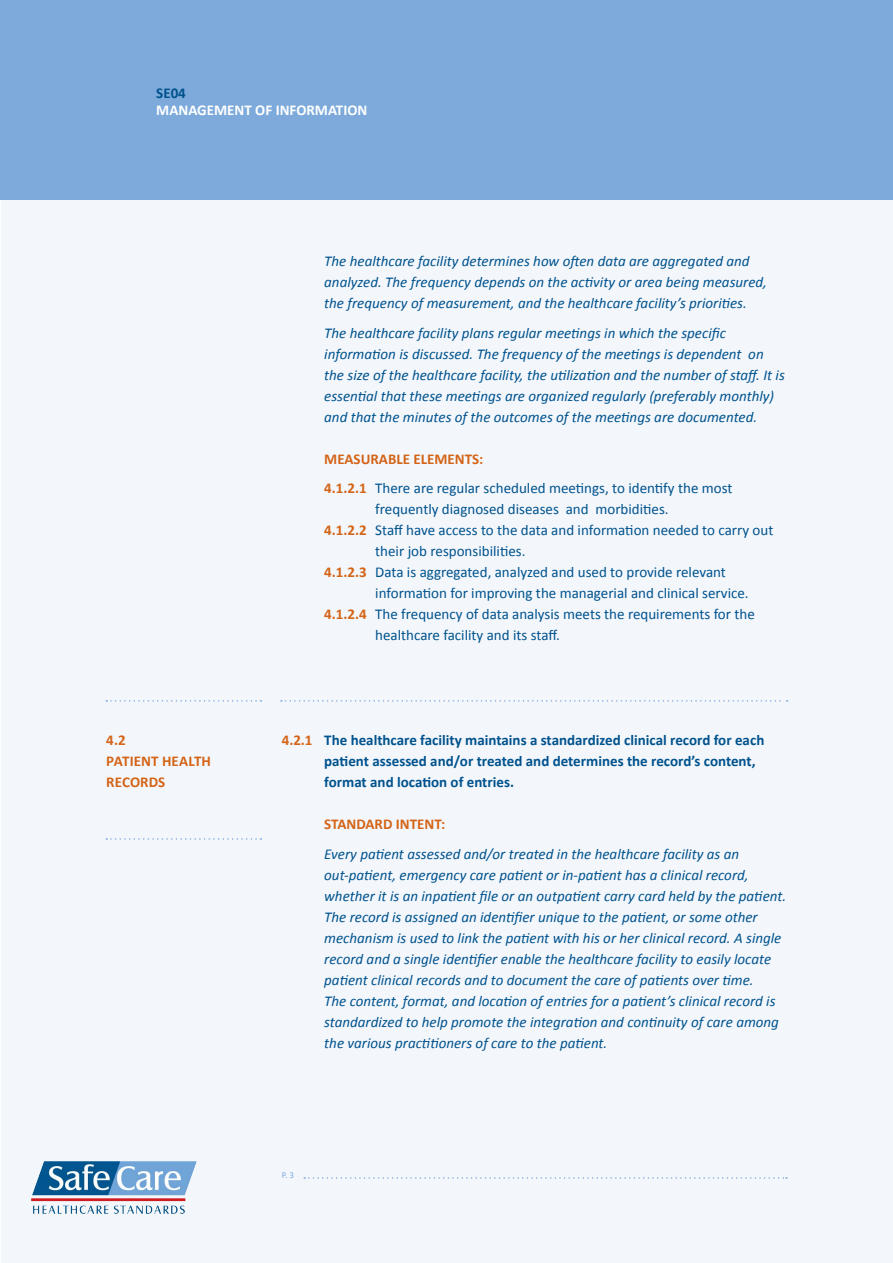
<style>
.page{position:relative;width:893px;height:1263px;background:#fff}
.page>*{position:absolute;margin:0;border:0;box-sizing:border-box;transform-origin:0 0}
.t1{font:italic 15px/21px "Calibri";color:#00528d}
.t2{font:15px/29.5px "Calibri";color:#00528d}
.t3{font:700 15px/21px "Calibri";color:#00528d}
.t4{font:700 15px/21px "Calibri";color:#d46417}
.t5{font:700 15px "Calibri";color:#fff}
.t6{font:9px "Calibri";color:#7daadb}
.s1{font-weight:700;color:#d46417}
.s2{color:#d46417}
</style>
<div class="page">
<div style="left:1px;top:0;width:892px;height:1263px;background:#f3f7fc"></div>
<svg style="left:304px;top:1177px;width:483px;height:2px"></svg>
<svg style="left:106px;top:700px;width:155px;height:2px"></svg>
<svg style="left:281px;top:700px;width:507px;height:2px"></svg>
<svg style="left:106px;top:838px;width:155px;height:2px"></svg>
<div style="left:0;top:0;width:893px;height:200px;background:#7daadb"></div>
<img style="left:31px;top:1161px;width:165px;height:53px">
<p class="t3" style="left:156px;top:82px;width:31px">SE04</p>
<p class="t5" style="left:156px;top:101px;width:213px">MANAGEMENT OF INFORMATION</p>
<p class="t4" style="left:106px;top:729px;width:106px">4.2<br>PATIENT HEALTH<br>RECORDS</p>
<p class="t1" style="left:324px;top:250px;width:444px">The healthcare facility determines how often data are aggregated and analyzed. The frequency depends on the activity or area being measured, the frequency of measurement, and the healthcare facility’s priorities.</p>
<p class="t1" style="left:324px;top:322px;width:462px">The healthcare facility plans regular meetings in which the specific information is discussed. The frequency of the meetings is dependent on the size of the healthcare facility, the utilization and the number of staff. It is essential that these meetings are organized regularly (preferably monthly) and that the minutes of the outcomes of the meetings are documented.</p>
<p class="t2" style="left:324px;top:443px;width:410px"><span class="s1">MEASURABLE ELEMENTS:<br>4.1.2.1</span> There are regular scheduled meetings, to identify the most</p>
<p class="t2" style="left:375px;top:494px;width:295px">frequently diagnosed diseases and morbidities.</p>
<p class="t2" style="left:324px;top:515px;width:451px"><span class="s1">4.1.2.2</span> Staff have access to the data and information needed to carry out</p>
<p class="t2" style="left:375px;top:536px;width:152px">their job responsibilities.</p>
<p class="t2" style="left:324px;top:557px;width:403px"><span class="s1">4.1.2.3</span> Data is aggregated, analyzed and used to provide relevant</p>
<p class="t2" style="left:375px;top:578px;width:375px">information for improving the managerial and clinical service.</p>
<p class="t2" style="left:324px;top:599px;width:432px"><span class="s1">4.1.2.4</span> The frequency of data analysis meets the requirements for the</p>
<p class="t2" style="left:375px;top:620px;width:186px">healthcare facility and its staff.</p>
<p class="t3" style="left:324px;top:729px;width:442px;text-indent:-43px"><span class="s2">4.2.1</span> The healthcare facility maintains a standardized clinical record for each patient assessed and/or treated and determines the record’s content, format and location of entries.</p>
<p class="t4" style="left:324px;top:813px;width:123px">STANDARD INTENT:</p>
<p class="t1" style="left:324px;top:843px;width:463px">Every patient assessed and/or treated in the healthcare facility as an out-patient, emergency care patient or in-patient has a clinical record, whether it is an inpatient file or an outpatient carry card held by the patient.<br>The record is assigned an identifier unique to the patient, or some other mechanism is used to link the patient with his or her clinical record. A single record and a single identifier enable the healthcare facility to easily locate patient clinical records and to document the care of patients over time.<br>The content, format, and location of entries for a patient’s clinical record is standardized to help promote the integration and continuity of care among the various practitioners of care to the patient.</p>
<p class="t6" style="left:282px;top:1169px;width:14px">P. 3</p>
</div>
